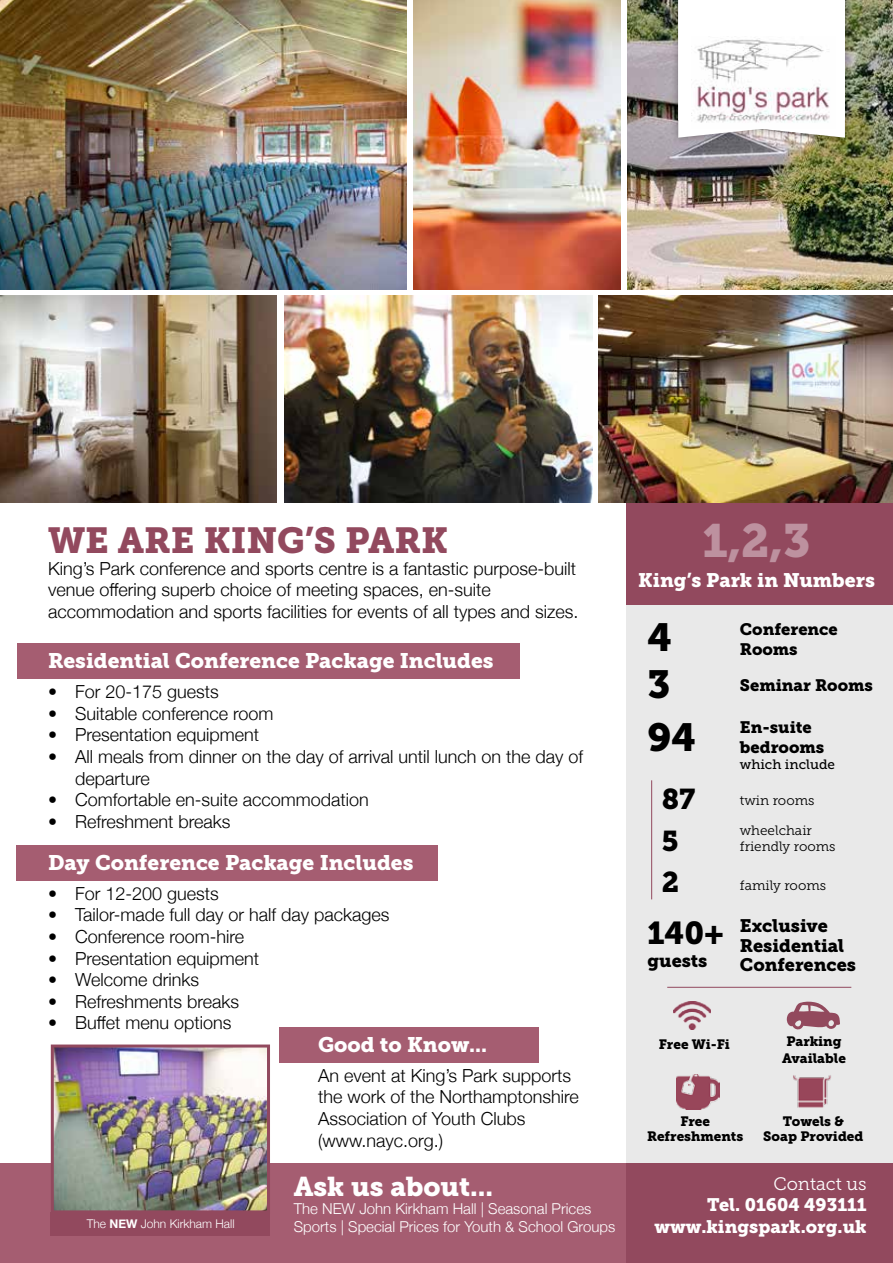
<style>
.page{position:relative;width:893px;height:1263px;background:#fff}
.page>*{position:absolute;margin:0;border:0;box-sizing:border-box;transform-origin:0 0}
.t1{font:46.5px "Museo Slab 900";color:#bd919f}
.t2{font:39px/46.8px "Museo Slab 900";color:#000}
.t3{font:36px "Museo Slab 900";color:#92495e}
.t4{font:31.5px "Museo Slab 900";color:#000}
.t5{font:28.5px/41.2px "Museo Slab 900";color:#000}
.t6{font:27px "Museo Slab 900";color:#fff}
.t7{font:21px "Museo Slab 900";color:#fff}
.t8{font:19.5px "Museo Slab 900";color:#fff}
.t9{font:300 18px/21.6px "Helvetica Neue";color:#000}
.t10{font:18px/19.5px "Museo Slab 900";color:#000}
.t11{font:18px/21.6px "Museo Slab 900";color:#fff;text-align:right}
.t12{font:18px "Museo Slab 300";color:#fff}
.t13{font:16.5px/19.8px "Museo Slab 900";color:#000}
.t14{font:300 15px/18px "Helvetica Neue";color:#fff}
.t15{font:13.5px/15px "Museo Slab 900";color:#000;text-align:center}
.t16{font:13.5px/16.2px "Museo Slab 300";color:#000}
.t17{font:13.5px "Museo Slab 500";color:#000}
.t18{font:300 12px "Helvetica Neue";color:#fff}
.s1{font-family:"Museo Slab 900";font-weight:400;font-size:21px;color:#fff}
.s2{font-weight:700}
</style>
<div class="page">
<img style="left:628px;top:0;width:265px;height:289px">
<div style="left:626px;top:307px;width:267px;height:956px;background:#e9e9e9"></div>
<div style="left:626px;top:501px;width:267px;height:104px;background:#92495e"></div>
<img style="left:413px;top:0;width:208px;height:289px">
<img style="left:0;top:295px;width:277px;height:207px">
<img style="left:598px;top:295px;width:295px;height:208px">
<img style="left:285px;top:295px;width:307px;height:207px">
<img style="left:0;top:0;width:406px;height:289px">
<div style="left:670px;top:0;width:183px;height:145px;background:#000;opacity:.35"></div>
<svg style="left:678px;top:0;width:167px;height:138px"></svg>
<div style="left:280px;top:1027px;width:259px;height:35px;background:#a55d71"></div>
<div style="left:16px;top:845px;width:421px;height:35px;background:#a55d71"></div>
<div style="left:17px;top:643px;width:503px;height:35px;background:#a55d71"></div>
<img style="left:691px;top:36px;width:145px;height:93px">
<hr style="left:651px;top:780px;width:1px;height:119px;background:#92495e">
<img style="left:674px;top:1002px;width:37px;height:27px">
<svg style="left:787px;top:1001px;width:53px;height:29px"></svg>
<hr style="left:667px;top:987px;width:184px;height:1px;background:#92495e">
<div style="left:0;top:1163px;width:893px;height:100px;background:#a55d71"></div>
<img style="left:55px;top:1048px;width:211px;height:161px">
<div style="left:51px;top:1044px;width:219px;height:169px;border:3px solid #92495e"></div>
<div style="left:51px;top:1212px;width:219px;height:23px;background:#92495e"></div>
<div style="left:626px;top:1163px;width:267px;height:100px;background:#92495e"></div>
<img style="left:676px;top:1074px;width:43px;height:35px">
<img style="left:793px;top:1075px;width:38px;height:33px">
<h3 class="t3" style="left:48px;top:519px;width:402px">WE ARE KING’S PARK</h3>
<p class="t9" style="left:48px;top:556px;width:532px">King’s Park conference and sports centre is a fantastic purpose-built venue offering superb choice of meeting spaces, en-suite accommodation and sports facilities for events of all types and sizes.</p>
<p class="t7" style="left:48px;top:648px;width:447px">Residential Conference Package Includes</p>
<p class="t9" style="left:48px;top:680px;width:172px">• For 20-175 guests</p>
<p class="t9" style="left:48px;top:701px;width:227px">• Suitable conference room</p>
<p class="t9" style="left:48px;top:723px;width:213px">• Presentation equipment</p>
<p class="t9" style="left:75px;top:744px;width:510px;text-indent:-27px">• All meals from dinner on the day of arrival until lunch on the day of departure</p>
<p class="t9" style="left:48px;top:788px;width:322px">• Comfortable en-suite accommodation</p>
<p class="t9" style="left:48px;top:809px;width:184px">• Refreshment breaks</p>
<p class="t7" style="left:48px;top:850px;width:367px">Day Conference Package Includes</p>
<p class="t9" style="left:48px;top:881px;width:172px">• For 12-200 guests</p>
<p class="t9" style="left:48px;top:903px;width:343px">• Tailor-made full day or half day packages</p>
<p class="t9" style="left:48px;top:924px;width:198px">• Conference room-hire</p>
<p class="t9" style="left:48px;top:946px;width:213px">• Presentation equipment</p>
<p class="t9" style="left:48px;top:968px;width:153px">• Welcome drinks</p>
<p class="t9" style="left:48px;top:989px;width:193px">• Refreshments breaks</p>
<p class="t9" style="left:48px;top:1011px;width:191px">• Buffet menu options<span class="s1">.</span></p>
<p class="t7" style="left:318px;top:1032px;width:171px">Good to Know...</p>
<p class="t9" style="left:318px;top:1063px;width:262px">An event at King’s Park supports the work of the Northamptonshire<br>Association of Youth Clubs (www.nayc.org.)</p>
<p class="t18" style="left:87px;top:1214px;width:149px">The <span class="s2">NEW</span> John Kirkham Hall</p>
<h3 class="t6" style="left:294px;top:1171px;width:201px">Ask us about...</h3>
<p class="t14" style="left:294px;top:1199px;width:323px">The NEW John Kirkham Hall | Seasonal Prices<br>Sports | Special Prices for Youth &amp; School Groups</p>
<h1 class="t1" style="left:702px;top:513px;width:110px">1,2,3</h1>
<p class="t8" style="left:638px;top:568px;width:238px">King’s Park in Numbers</p>
<h2 class="t2" style="left:647px;top:614px;width:26px">4<br>3</h2>
<h2 class="t2" style="left:647px;top:714px;width:50px">94</h2>
<h3 class="t5" style="left:662px;top:779px;width:35px">87<br>5<br>2</h3>
<h3 class="t4" style="left:647px;top:915px;width:78px">140+</h3>
<p class="t10" style="left:647px;top:951px;width:62px">guests</p>
<p class="t13" style="left:740px;top:620px;width:100px">Conference<br>Rooms</p>
<p class="t13" style="left:740px;top:676px;width:135px">Seminar Rooms</p>
<p class="t13" style="left:740px;top:718px;width:86px">En-suite bedrooms</p>
<p class="t17" style="left:740px;top:757px;width:97px">which include</p>
<p class="t16" style="left:740px;top:792px;width:76px">twin rooms</p>
<p class="t16" style="left:740px;top:822px;width:97px">wheelchair friendly rooms</p>
<p class="t16" style="left:740px;top:877px;width:88px">family rooms</p>
<p class="t10" style="left:740px;top:916px;width:118px">Exclusive<br>Residential<br>Conferences</p>
<p class="t15" style="left:659px;top:1037px;width:73px">Free Wi-Fi</p>
<p class="t15" style="left:782px;top:1033px;width:65px;line-height:16.5px">Parking<br>Available</p>
<p class="t15" style="left:647px;top:1114px;width:98px">Free<br>Refreshments</p>
<p class="t15" style="left:763px;top:1114px;width:102px">Towels &amp;<br>Soap Provided</p>
<p class="t12" style="left:773px;top:1174px;width:95px">Contact us</p>
<p class="t11" style="left:654px;top:1194px;width:214px">Tel. 01604 493111 www.kingspark.org.uk</p>
</div>
